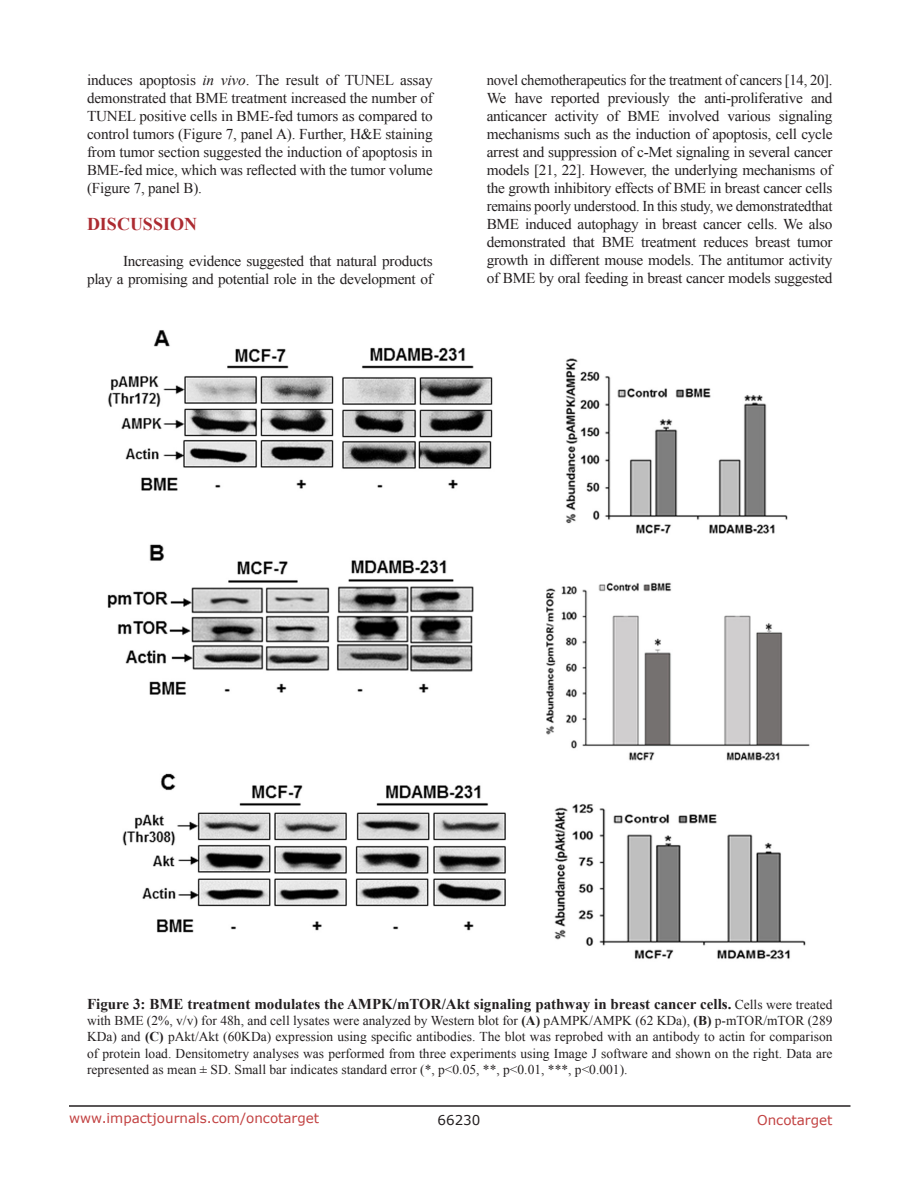
<style>
.page{position:relative;width:918px;height:1188px;background:#fff}
.page>*{position:absolute;margin:0;border:0;box-sizing:border-box;transform-origin:0 0}
.Heading{font:700 18px "Times New Roman";color:#ac2b31}
.BodyText{font:15px/18px "Times New Roman";letter-spacing:-.02em;color:#231f20;text-align:justify}
.figuretext{font:700 15px "Times New Roman";color:#231f20}
.figuretext-2{font:13.5px/16.2px "Times New Roman";color:#231f20;text-align:justify}
.t1{font:13.5px "Verdana";color:#c24141}
.t2{font:13.5px "Verdana";color:#231f20}
.s1{font-style:italic}
.s2{font-weight:400;font-size:13.5px}
.s3{font-weight:700}
</style>
<div class="page">
<hr style="left:69px;top:1105px;width:781px;height:2px;background:#231f20">
<img style="left:107px;top:330px;width:703px;height:630px">
<p class="BodyText" style="left:87px;top:71px;width:347px">induces apoptosis <span class="s1">in vivo</span>. The result of TUNEL assay demonstrated that BME treatment increased the number of TUNEL positive cells in BME-fed tumors as compared to control tumors (Figure 7, panel A). Further, H&amp;E staining from tumor section suggested the induction of apoptosis in BME-fed mice, which was reflected with the tumor volume (Figure 7, panel B).</p>
<p class="Heading" style="left:87px;top:212px;width:112px">DISCUSSION</p>
<p class="BodyText" style="left:87px;top:252px;width:347px;text-align:right">Increasing evidence suggested that natural products<br>play a promising and potential role in the development of</p>
<p class="BodyText" style="left:487px;top:71px;width:347px">novel chemotherapeutics for the treatment of cancers [14, 20].<br>We have reported previously the anti-proliferative and anticancer activity of BME involved various signaling mechanisms such as the induction of apoptosis, cell cycle arrest and suppression of c-Met signaling in several cancer models [21, 22]. However, the underlying mechanisms of the growth inhibitory effects of BME in breast cancer cells remains poorly understood. In this study, we demonstratedthat BME induced autophagy in breast cancer cells. We also demonstrated that BME treatment reduces breast tumor growth in different mouse models. The antitumor activity of BME by oral feeding in breast cancer models suggested</p>
<p class="figuretext" style="left:87px;top:994px;width:747px">Figure 3: BME treatment modulates the AMPK/mTOR/Akt signaling pathway in breast cancer cells. <span class="s2">Cells were treated</span></p>
<p class="figuretext-2" style="left:87px;top:1012px;width:747px">with BME (2%, v/v) for 48h, and cell lysates were analyzed by Western blot for <span class="s3">(A)</span> pAMPK/AMPK (62 KDa), <span class="s3">(B)</span> p-mTOR/mTOR (289<br>KDa) and <span class="s3">(C)</span> pAkt/Akt (60KDa) expression using specific antibodies. The blot was reprobed with an antibody to actin for comparison of protein load. Densitometry analyses was performed from three experiments using Image J software and shown on the right. Data are represented as mean ± SD. Small bar indicates standard error (*, p&lt;0.05, **, p&lt;0.01, ***, p&lt;0.001).</p>
<p class="t1" style="left:69px;top:1109px;width:252px">www.impactjournals.com/oncotarget</p>
<p class="t2" style="left:438px;top:1111px;width:44px">66230</p>
<p class="t1" style="left:757px;top:1111px;width:77px">Oncotarget</p>
</div>
